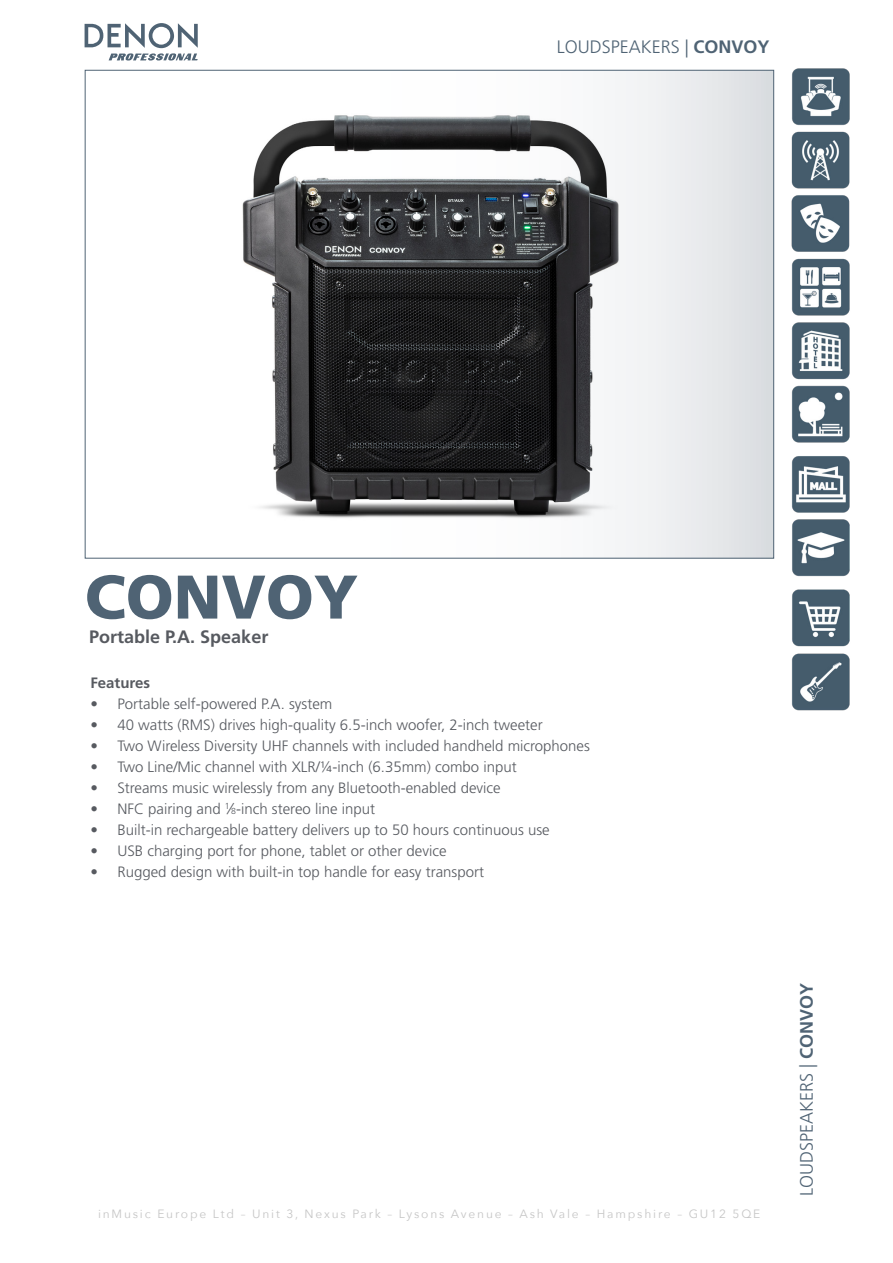
<style>
.page{position:relative;width:893px;height:1263px;background:#fff}
.page>*{position:absolute;margin:0;border:0;box-sizing:border-box;transform-origin:0 0}
.t1{font:900 61.5px "Frutiger LT Std";color:#4f6374}
.t2{font:300 18px "Frutiger LT Std";color:#4f6374}
.t3{font:700 18px "Frutiger LT Std";color:#575a60}
.t4{font:300 15px "Frutiger LT Std";color:#575a60}
.t5{font:700 15px "Frutiger LT Std";color:#575a60}
.t6{font:12px "Avenir Next";letter-spacing:.15em;color:#c6c6c6}
.s1{font-weight:700}
.s2{font-family:"Avenir Next";font-weight:400}
.s3{font-size:8.7px}
</style>
<div class="page">
<svg style="left:85px;top:23px;width:113px;height:38px"></svg>
<img style="left:791px;top:68px;width:59px;height:643px">
<svg style="left:615px;top:72px;width:157px;height:484px"></svg>
<img style="left:85px;top:94px;width:689px;height:446px">
<p class="t2" style="left:557px;top:37px;width:214px">LOUDSPEAKERS | <span class="s1">CONVOY</span></p>
<h1 class="t1" style="left:85px;top:560px;width:275px">CONVOY</h1>
<p class="t3" style="left:89px;top:626px;width:181px">Portable P.A. Speaker</p>
<p class="t5" style="left:90px;top:674px;width:61px">Features</p>
<p class="t4" style="left:90px;top:695px;width:243px">• Portable self-powered P.A. system</p>
<p class="t4" style="left:90px;top:716px;width:454px">• 40 watts (RMS) drives high-quality 6.5-inch woofer, 2-inch tweeter</p>
<p class="t4" style="left:90px;top:737px;width:501px">• Two Wireless Diversity UHF channels with included handheld microphones</p>
<p class="t4" style="left:90px;top:758px;width:428px">• Two Line/Mic channel with XLR/1/4-inch (6.35mm) combo input</p>
<p class="t4" style="left:90px;top:779px;width:412px">• Streams music wirelessly from any Bluetooth-enabled device</p>
<p class="t4" style="left:90px;top:800px;width:286px">• NFC pairing and <sup>1</sup><span class="s2">⁄</span><span class="s3">8</span>-inch stereo line input</p>
<p class="t4" style="left:90px;top:821px;width:461px">• Built-in rechargeable battery delivers up to 50 hours continuous use</p>
<p class="t4" style="left:90px;top:842px;width:358px">• USB charging port for phone, tablet or other device</p>
<p class="t4" style="left:90px;top:863px;width:395px">• Rugged design with built-in top handle for easy transport</p>
<p class="t6" style="left:98px;top:1206px;width:664px">inMusic Europe Ltd – Unit 3, Nexus Park – Lysons Avenue – Ash Vale – Hampshire – GU12 5QE</p>
<p class="t2" style="left:797px;top:1196px;width:215px;rotate:-90deg">LOUDSPEAKERS | <span class="s1">CONVOY</span></p>
</div>
